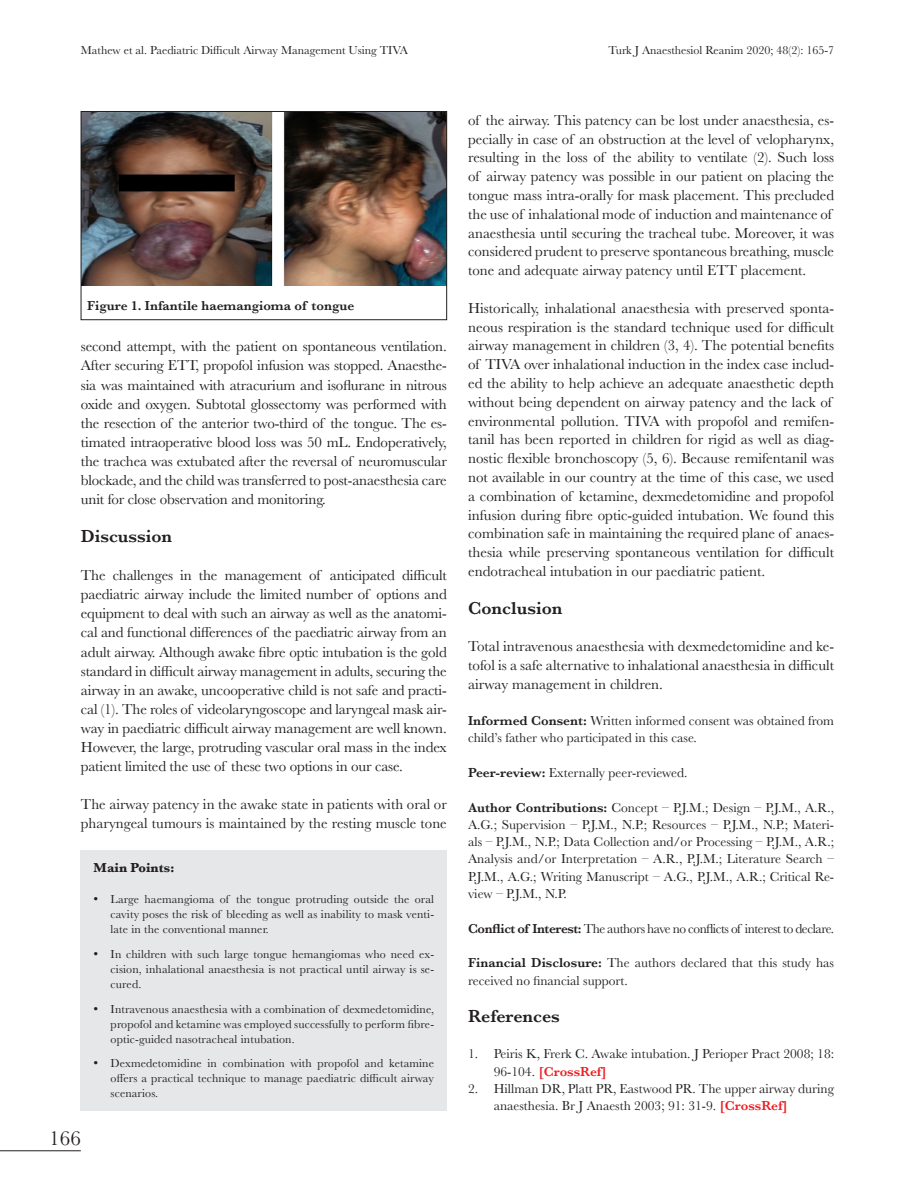
<style>
.page{position:relative;width:915px;height:1191px;background:#fff}
.page>*{position:absolute;margin:0;border:0;box-sizing:border-box;transform-origin:0 0}
.t1{font:21px "Baskerville";color:#231f20}
.t2{font:600 18px "Baskerville";color:#231f20}
.t3{font:15px/18.8px "Baskerville";color:#231f20;text-align:justify}
.t4{font:13.5px/17.2px "Baskerville";color:#231f20}
.t5{font:13.5px "Baskerville";letter-spacing:-.03em;color:#231f20}
.t6{font:600 13.5px "Baskerville";color:#231f20}
.t7{font:700 13.5px "Baskerville";color:#231f20}
.t8{font:12px/15px "Baskerville";letter-spacing:.01em;color:#231f20;text-align:justify}
.s1{font-size:13.5px}
.s2{font-weight:600}
.s3{font-weight:600;color:#ee1d23}
</style>
<div class="page">
<img style="left:83px;top:113px;width:361px;height:172px">
<div style="left:81px;top:111px;width:365px;height:209px;border:1px solid #231f20"></div>
<div style="left:81px;top:850px;width:365px;height:260px;background:#e6e7e9"></div>
<hr style="left:0;top:1150px;width:81px;height:1px;background:#231f20">
<p class="t8" style="left:81px;top:43px;width:328px">Mathew et al. Paediatric Difficult Airway Management Using TIVA</p>
<p class="t8" style="left:608px;top:43px;width:227px">Turk J Anaesthesiol Reanim 2020; 48(2): 165-7</p>
<p class="t6" style="left:87px;top:296px;width:268px">Figure 1. Infantile haemangioma of tongue</p>
<p class="t3" style="left:81px;top:337px;width:367px">second attempt, with the patient on spontaneous ventilation.<br>After securing ETT, propofol infusion was stopped. Anaesthe&shy;sia was maintained with atracurium and isoflurane in nitrous oxide and oxygen. Subtotal glossectomy was performed with the resection of the anterior two-third of the tongue. The es&shy;timated intraoperative blood loss was 50 mL. Endoperatively, the trachea was extubated after the reversal of neuromuscular blockade, and the child was transferred to post-anaesthesia care unit for close observation and monitoring.</p>
<p class="t2" style="left:81px;top:523px;width:93px">Discussion</p>
<p class="t3" style="left:81px;top:566px;width:367px">The challenges in the management of anticipated difficult paediatric airway include the limited number of options and equipment to deal with such an airway as well as the anatomi&shy;cal and functional differences of the paediatric airway from an adult airway. Although awake fibre optic intubation is the gold standard in difficult airway management in adults, securing the airway in an awake, uncooperative child is not safe and practi&shy;cal (1). The roles of videolaryngoscope and laryngeal mask air&shy;way in paediatric difficult airway management are well known.<br>However, the large, protruding vascular oral mass in the index patient limited the use of these two options in our case.</p>
<p class="t3" style="left:81px;top:795px;width:367px">The airway patency in the awake state in patients with oral or pharyngeal tumours is maintained by the resting muscle tone</p>
<h1 class="t1" style="left:49px;top:1124px;width:33px">166</h1>
<p class="t7" style="left:94px;top:858px;width:82px">Main Points:</p>
<p class="t8" style="left:111px;top:892px;width:325px;text-indent:-17px"><span class="s1">•</span> Large haemangioma of the tongue protruding outside the oral cavity poses the risk of bleeding as well as inability to mask venti&shy;late in the conventional manner.</p>
<p class="t8" style="left:111px;top:946px;width:325px;text-indent:-17px"><span class="s1">•</span> In children with such large tongue hemangiomas who need ex&shy;cision, inhalational anaesthesia is not practical until airway is se&shy;cured.</p>
<p class="t8" style="left:111px;top:1001px;width:325px;text-indent:-17px"><span class="s1">•</span> Intravenous anaesthesia with a combination of dexmedetomidine, propofol and ketamine was employed successfully to perform fibre&shy;optic-guided nasotracheal intubation.</p>
<p class="t8" style="left:111px;top:1056px;width:325px;text-indent:-17px"><span class="s1">•</span> Dexmedetomidine in combination with propofol and ketamine offers a practical technique to manage paediatric difficult airway scenarios.</p>
<p class="t3" style="left:468px;top:111px;width:367px;text-align:left">of the airway. This patency can be lost under anaesthesia, es&shy;pecially in case of an obstruction at the level of velopharynx, resulting in the loss of the ability to ventilate (2). Such loss of airway patency was possible in our patient on placing the tongue mass intra-orally for mask placement. This precluded the use of inhalational mode of induction and maintenance of anaesthesia until securing the tracheal tube. Moreover, it was considered prudent to preserve spontaneous breathing, muscle tone and adequate airway patency until ETT placement.</p>
<p class="t3" style="left:468px;top:299px;width:367px;text-align:left">Historically, inhalational anaesthesia with preserved sponta&shy;neous respiration is the standard technique used for difficult airway management in children (3, 4). The potential benefits of TIVA over inhalational induction in the index case includ&shy;ed the ability to help achieve an adequate anaesthetic depth without being dependent on airway patency and the lack of environmental pollution. TIVA with propofol and remifen&shy;tanil has been reported in children for rigid as well as diag&shy;nostic flexible bronchoscopy (5, 6). Because remifentanil was not available in our country at the time of this case, we used a combination of ketamine, dexmedetomidine and propofol infusion during fibre optic-guided intubation. We found this combination safe in maintaining the required plane of anaes&shy;thesia while preserving spontaneous ventilation for difficult endotracheal intubation in our paediatric patient.</p>
<p class="t2" style="left:468px;top:595px;width:96px">Conclusion</p>
<p class="t3" style="left:468px;top:637px;width:367px">Total intravenous anaesthesia with dexmedetomidine and ke&shy;tofol is a safe alternative to inhalational anaesthesia in difficult airway management in children.</p>
<p class="t4" style="left:468px;top:712px;width:367px"><span class="s2">Informed Consent:</span> Written informed consent was obtained from child’s father who participated in this case.</p>
<p class="t4" style="left:468px;top:764px;width:221px"><span class="s2">Peer-review:</span> Externally peer-reviewed.</p>
<p class="t4" style="left:468px;top:798px;width:367px;text-align:justify"><span class="s2">Author Contributions:</span> Concept – P.J.M.; Design – P.J.M., A.R., A.G.; Supervision – P.J.M., N.P.; Resources – P.J.M., N.P.; Materi&shy;als – P.J.M., N.P.; Data Collection and/or Processing – P.J.M., A.R.; Analysis and/or Interpretation – A.R., P.J.M.; Literature Search – P.J.M., A.G.; Writing Manuscript – A.G., P.J.M., A.R.; Critical Re&shy;view – P.J.M., N.P.</p>
<p class="t5" style="left:468px;top:919px;width:367px"><span class="s2">Conflict of Interest:</span> The authors have no conflicts of interest to declare.</p>
<p class="t4" style="left:468px;top:954px;width:367px"><span class="s2">Financial Disclosure:</span> The authors declared that this study has received no financial support.</p>
<p class="t2" style="left:468px;top:1003px;width:93px">References</p>
<p class="t4" style="left:493px;top:1045px;width:342px;text-indent:-26px">1. Peiris K, Frerk C. Awake intubation. J Perioper Pract 2008; 18:<br>96-104. <span class="s3">[CrossRef]</span></p>
<p class="t4" style="left:493px;top:1080px;width:342px;text-indent:-26px">2. Hillman DR, Platt PR, Eastwood PR. The upper airway during anaesthesia. Br J Anaesth 2003; 91: 31-9. <span class="s3">[CrossRef]</span></p>
</div>
